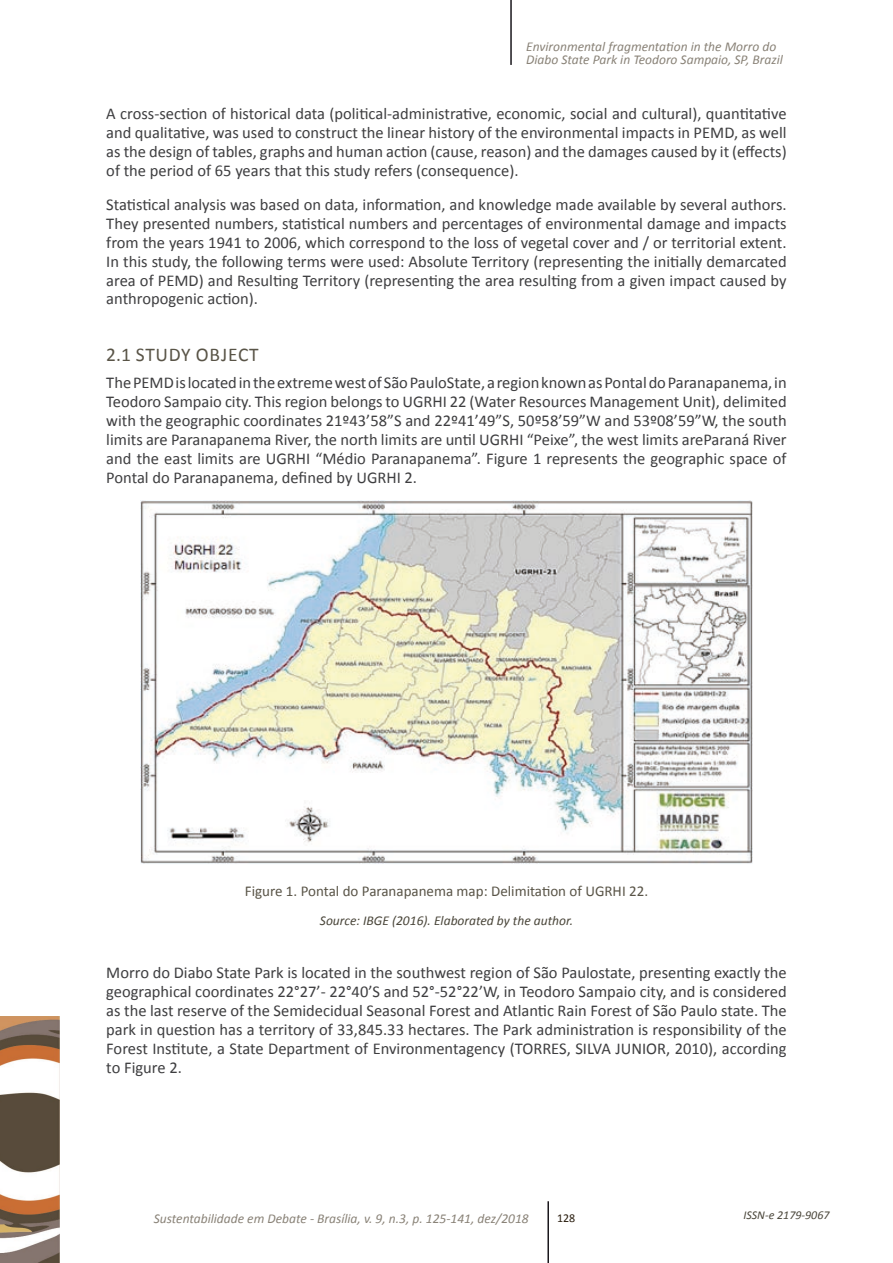
<style>
.page{position:relative;width:893px;height:1263px;background:#fff}
.page>*{position:absolute;margin:0;border:0;box-sizing:border-box;transform-origin:0 0}
.t1{font:19.5px "Calibri";letter-spacing:.04em;color:#595447}
.t2{font:16.5px/18.9px "Calibri";color:#3e3e40;text-align:justify}
.t3{font:15px "Calibri";color:#595447}
.t4{font:italic 13.5px/13.5px "Calibri";color:#898277}
.t5{font:italic 13.5px "Calibri";color:#4a463a}
.t6{font:italic 12px "Calibri";color:#4a463a}
.t7{font:12px "Calibri";color:#291d0e}
</style>
<div class="page">
<hr style="left:510px;top:0;width:2px;height:65px;background:#1a171c">
<img style="left:0;top:1016px;width:60px;height:247px">
<hr style="left:547px;top:1201px;width:2px;height:62px;background:#1a171c">
<img style="left:140px;top:501px;width:613px;height:363px">
<p class="t4" style="left:526px;top:39px;width:258px">Environmental fragmentation in the Morro do<br>Diabo State Park in Teodoro Sampaio, SP, Brazil</p>
<p class="t2" style="left:106px;top:104px;width:682px">A cross-section of historical data (political-administrative, economic, social and cultural), quantitative and qualitative, was used to construct the linear history of the environmental impacts in PEMD, as well as the design of tables, graphs and human action (cause, reason) and the damages caused by it (effects) of the period of 65 years that this study refers (consequence).</p>
<p class="t2" style="left:106px;top:195px;width:682px">Statistical analysis was based on data, information, and knowledge made available by several authors.<br>They presented numbers, statistical numbers and percentages of environmental damage and impacts from the years 1941 to 2006, which correspond to the loss of vegetal cover and / or territorial extent.<br>In this study, the following terms were used: Absolute Territory (representing the initially demarcated area of PEMD) and Resulting Territory (representing the area resulting from a given impact caused by anthropogenic action).</p>
<p class="t1" style="left:106px;top:342px;width:154px">2.1 STUDY OBJECT</p>
<p class="t2" style="left:106px;top:373px;width:682px">The PEMD is located in the extreme west of São PauloState, a region known as Pontal do Paranapanema, in Teodoro Sampaio city. This region belongs to UGRHI 22 (Water Resources Management Unit), delimited with the geographic coordinates 21º43’58”S and 22º41’49”S, 50º58’59”W and 53º08’59”W, the south limits are Paranapanema River, the north limits are until UGRHI “Peixe”, the west limits areParaná River and the east limits are UGRHI “Médio Paranapanema”. Figure 1 represents the geographic space of Pontal do Paranapanema, defined by UGRHI 2.</p>
<p class="t3" style="left:245px;top:882px;width:405px">Figure 1. Pontal do Paranapanema map: Delimitation of UGRHI 22.</p>
<p class="t5" style="left:320px;top:911px;width:255px">Source: IBGE (2016). Elaborated by the author.</p>
<p class="t2" style="left:106px;top:963px;width:682px">Morro do Diabo State Park is located in the southwest region of São Paulostate, presenting exactly the geographical coordinates 22°27’- 22°40’S and 52°-52°22’W, in Teodoro Sampaio city, and is considered as the last reserve of the Semidecidual Seasonal Forest and Atlantic Rain Forest of São Paulo state. The park in question has a territory of 33,845.33 hectares. The Park administration is responsibility of the Forest Institute, a State Department of Environmentagency (TORRES, SILVA JUNIOR, 2010), according to Figure 2.</p>
<p class="t4" style="left:154px;top:1212px;width:376px">Sustentabilidade em Debate - Brasília, v. 9, n.3, p. 125-141, dez/2018</p>
<p class="t6" style="left:743px;top:1207px;width:88px">ISSN-e 2179-9067</p>
<p class="t7" style="left:557px;top:1210px;width:20px">128</p>
</div>
